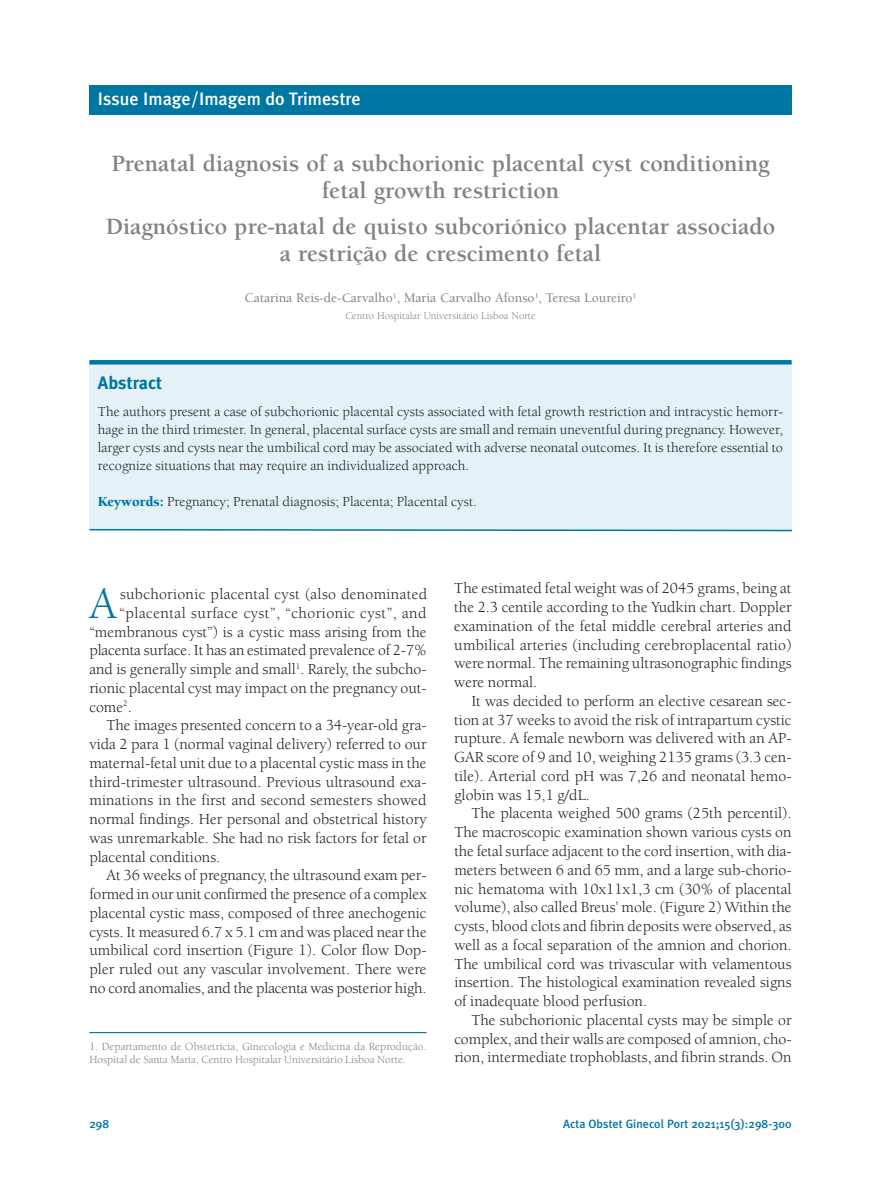
<style>
.page{position:relative;width:881px;height:1191px;background:#fff}
.page>*{position:absolute;margin:0;border:0;box-sizing:border-box;transform-origin:0 0}
.t1{font:45.15px "Berkeley";color:#0076a3}
.t2{font:700 24px/27px "Berkeley";color:#808285;text-align:center}
.t3{font:500 18px "Meta Plus";color:#fff}
.t4{font:700 18px "Meta Plus";color:#0076a3}
.t5{font:15.75px/18.8px "Berkeley";color:#231f20;text-align:justify}
.t6{font:15.75px "Berkeley";letter-spacing:.03em;color:#231f20}
.t7{font:15.75px "Berkeley";letter-spacing:.02em;color:#231f20}
.t8{font:14.25px/18px "Berkeley";color:#231f20;text-align:justify}
.t9{font:500 13.5px "Berkeley";color:#808285}
.t10{font:500 12px "Meta Plus";color:#0076a3}
.t11{font:11.25px/13.5px "Berkeley";color:#808285}
.t12{font:10.5px "Berkeley";color:#808285}
.s1{font-weight:900;color:#0076a3}
</style>
<div class="page">
<div style="left:89px;top:85px;width:702px;height:30px;background:#0076a3"></div>
<hr style="left:89px;top:1032px;width:337px;height:1px;background:#0076a3">
<div style="left:89px;top:362px;width:702px;height:167px;background:#e4f2f8"></div>
<hr style="left:89px;top:360px;width:702px;height:4px;background:#0076a3">
<svg style="left:89px;top:528px;width:703px;height:4px"></svg>
<p class="t3" style="left:98px;top:88px;width:264px">Issue Image/Imagem do Trimestre</p>
<h2 class="t2" style="left:111px;top:152px;width:659px">Prenatal diagnosis of a subchorionic placental cyst conditioning fetal growth restriction</h2>
<h2 class="t2" style="left:106px;top:214px;width:670px">Diagnóstico pre-natal de quisto subcoriónico placentar associado a restrição de crescimento fetal</h2>
<p class="t9" style="left:244px;top:292px;width:393px">Catarina Reis-de-Carvalho<sup>1</sup>, Maria Carvalho Afonso<sup>1</sup>, Teresa Loureiro<sup>1</sup></p>
<p class="t12" style="left:345px;top:311px;width:191px">Centro Hospitalar Universitário Lisboa Norte</p>
<p class="t4" style="left:98px;top:372px;width:66px">Abstract</p>
<p class="t8" style="left:98px;top:404px;width:686px">The authors present a case of subchorionic placental cysts associated with fetal growth restriction and intracystic hemorr&shy;hage in the third trimester. In general, placental surface cysts are small and remain uneventful during pregnancy. However, larger cysts and cysts near the umbilical cord may be associated with adverse neonatal outcomes. It is therefore essential to recognize situations that may require an individualized approach.</p>
<p class="t8" style="left:98px;top:494px;width:380px"><span class="s1">Keywords:</span> Pregnancy; Prenatal diagnosis; Placenta; Placental cyst.</p>
<h1 class="t1" style="left:90px;top:586px;width:29px">A</h1>
<p class="t7" style="left:120px;top:588px;width:308px">subchorionic placental cyst (also denominated</p>
<p class="t6" style="left:119px;top:606px;width:308px">“placental surface cyst”, “chorionic cyst”, and</p>
<p class="t5" style="left:89px;top:623px;width:338px">“membranous cyst”) is a cystic mass arising from the</p>
<p class="t5" style="left:89px;top:642px;width:338px">placenta surface. It has an estimated prevalence of 2-7%</p>
<p class="t5" style="left:89px;top:661px;width:338px">and is generally simple and small<sup>1</sup>. Rarely, the subcho-</p>
<p class="t5" style="left:89px;top:680px;width:338px">rionic placental cyst may impact on the pregnancy out-</p>
<p class="t5" style="left:89px;top:698px;width:44px">come<sup>2</sup>.</p>
<p class="t5" style="left:106px;top:717px;width:321px">The images presented concern to a 34-year-old gra-</p>
<p class="t5" style="left:89px;top:736px;width:338px">vida 2 para 1 (normal vaginal delivery) referred to our</p>
<p class="t5" style="left:89px;top:755px;width:338px">maternal-fetal unit due to a placental cystic mass in the</p>
<p class="t5" style="left:89px;top:773px;width:338px">third-trimester ultrasound. Previous ultrasound exa-</p>
<p class="t5" style="left:89px;top:792px;width:338px">minations in the first and second semesters showed</p>
<p class="t5" style="left:89px;top:811px;width:338px">normal findings. Her personal and obstetrical history</p>
<p class="t5" style="left:89px;top:830px;width:338px">was unremarkable. She had no risk factors for fetal or</p>
<p class="t5" style="left:89px;top:848px;width:132px">placental conditions.</p>
<p class="t5" style="left:106px;top:867px;width:321px">At 36 weeks of pregnancy, the ultrasound exam per-</p>
<p class="t5" style="left:89px;top:886px;width:338px">formed in our unit confirmed the presence of a complex</p>
<p class="t5" style="left:89px;top:905px;width:338px">placental cystic mass, composed of three anechogenic</p>
<p class="t5" style="left:89px;top:923px;width:338px">cysts. It measured 6.7 x 5.1 cm and was placed near the</p>
<p class="t5" style="left:89px;top:942px;width:338px">umbilical cord insertion (Figure 1). Color flow Dop-</p>
<p class="t5" style="left:89px;top:961px;width:338px">pler ruled out any vascular involvement. There were</p>
<p class="t5" style="left:89px;top:980px;width:338px">no cord anomalies, and the placenta was posterior high.</p>
<p class="t11" style="left:89px;top:1040px;width:338px">1. Departamento de Obstetrícia, Ginecologia e Medicina da Reprodução.<br>Hospital de Santa Maria, Centro Hospitalar Universitário Lisboa Norte.</p>
<p class="t5" style="left:454px;top:580px;width:338px">The estimated fetal weight was of 2045 grams, being at the 2.3 centile according to the Yudkin chart. Doppler examination of the fetal middle cerebral arteries and umbilical arteries (including cerebroplacental ratio) were normal. The remaining ultrasonographic findings were normal.</p>
<p class="t5" style="left:454px;top:693px;width:338px;text-indent:17px">It was decided to perform an elective cesarean sec&shy;tion at 37 weeks to avoid the risk of intrapartum cystic rupture. A female newborn was delivered with an AP-GAR score of 9 and 10, weighing 2135 grams (3.3 cen&shy;tile). Arterial cord pH was 7,26 and neonatal hemo&shy;globin was 15,1 g/dL.</p>
<p class="t5" style="left:454px;top:805px;width:338px;text-indent:17px">The placenta weighed 500 grams (25th percentil).<br>The macroscopic examination shown various cysts on the fetal surface adjacent to the cord insertion, with dia&shy;meters between 6 and 65 mm, and a large sub-chorio&shy;nic hematoma with 10x11x1,3 cm (30% of placental volume), also called Breus’ mole. (Figure 2) Within the cysts, blood clots and fibrin deposits were observed, as well as a focal separation of the amnion and chorion.<br>The umbilical cord was trivascular with velamentous insertion. The histological examination revealed signs of inadequate blood perfusion.</p>
<p class="t5" style="left:454px;top:1011px;width:338px;text-indent:17px">The subchorionic placental cysts may be simple or complex, and their walls are composed of amnion, cho&shy;rion, intermediate trophoblasts, and fibrin strands. On</p>
<p class="t10" style="left:89px;top:1117px;width:21px">298</p>
<p class="t10" style="left:563px;top:1117px;width:230px">Acta Obstet Ginecol Port 2021;15(3):298-300</p>
</div>
